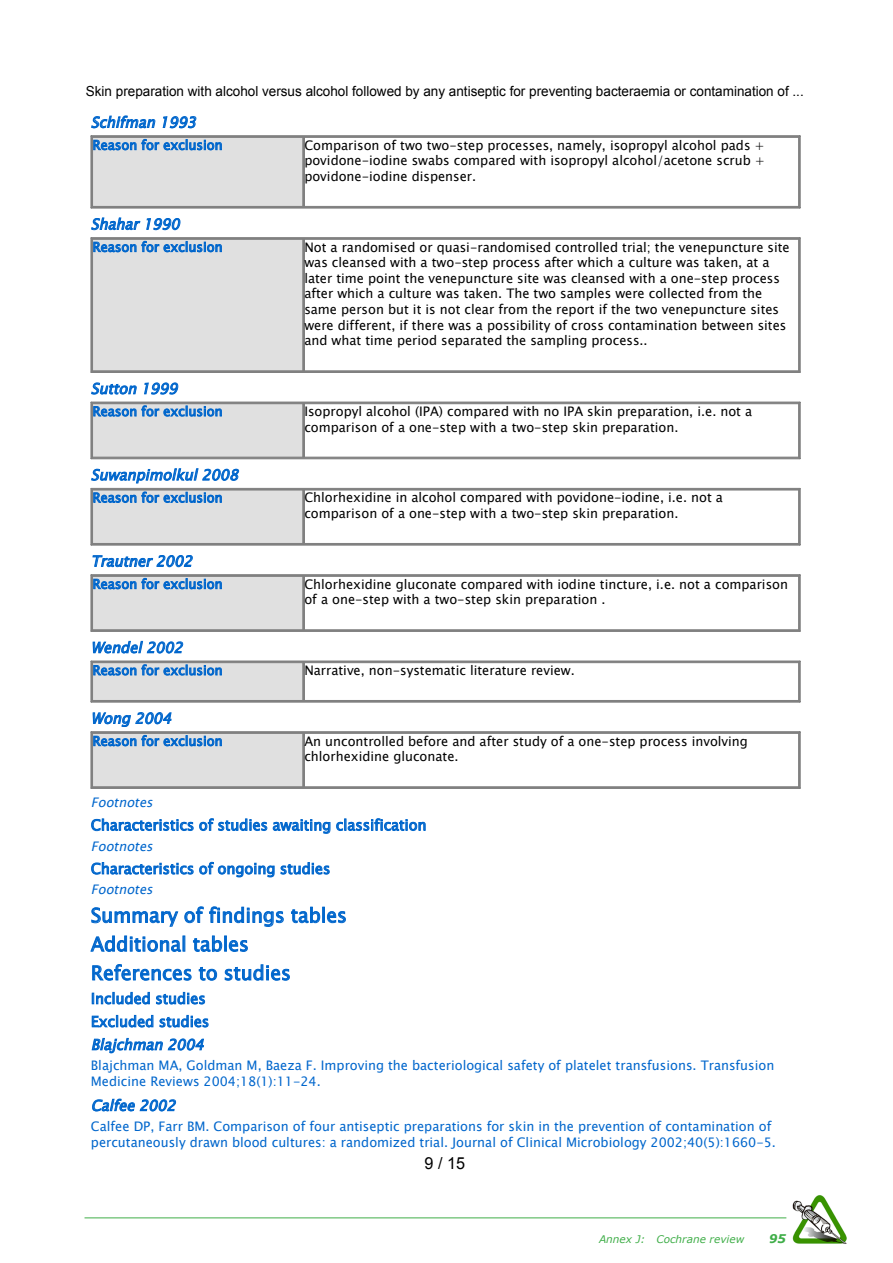
<style>
.page{position:relative;width:893px;height:1263px;background:#fff}
.page>*{position:absolute;margin:0;border:0;box-sizing:border-box;transform-origin:0 0}
.t1{font:19.8px/28.8px "PD4 ML Lucida Sans Unicode";color:#06c}
.t2{font:16.65px "Arial";color:#000}
.t3{font:14.85px/23px "PD4 ML Lucida Sans Unicode";color:#06c}
.t4{font:italic 14.85px "PD4 ML Lucida Sans Unicode";color:#06c}
.t5{font:13.8px "Arial";color:#000}
.t6{font:13.2px/15.6px "PD4 ML Lucida Sans Unicode";color:#000}
.t7{font:13.2px/15.6px "PD4 ML Lucida Sans Unicode";color:#06c}
.t8{font:italic 13.2px "PD4 ML Lucida Sans Unicode";color:#06c}
.t9{font:italic 700 12px "Verdana";color:#40ae49}
.t10{font:italic 10.5px "Verdana";color:#40ae49}
.s1{font-style:italic}
</style>
<div class="page">
<hr style="left:85px;top:1217px;width:701px;height:1px;background:#40ae49">
<img style="left:793px;top:1195px;width:54px;height:49px">
<svg style="left:91px;top:116px;width:64px;height:12px"></svg>
<svg style="left:163px;top:116px;width:33px;height:12px"></svg>
<svg style="left:90px;top:135px;width:711px;height:74px"></svg>
<svg style="left:91px;top:218px;width:49px;height:12px"></svg>
<svg style="left:147px;top:218px;width:33px;height:12px"></svg>
<svg style="left:90px;top:237px;width:711px;height:136px"></svg>
<svg style="left:91px;top:383px;width:46px;height:11px"></svg>
<svg style="left:144px;top:383px;width:34px;height:11px"></svg>
<svg style="left:90px;top:401px;width:711px;height:59px"></svg>
<svg style="left:90px;top:468px;width:711px;height:78px"></svg>
<svg style="left:93px;top:555px;width:100px;height:12px"></svg>
<svg style="left:90px;top:574px;width:711px;height:58px"></svg>
<svg style="left:93px;top:641px;width:90px;height:12px"></svg>
<svg style="left:90px;top:660px;width:711px;height:43px"></svg>
<svg style="left:90px;top:712px;width:711px;height:77px"></svg>
<svg style="left:91px;top:819px;width:102px;height:12px"></svg>
<svg style="left:199px;top:818px;width:68px;height:13px"></svg>
<svg style="left:273px;top:819px;width:57px;height:15px"></svg>
<svg style="left:336px;top:818px;width:89px;height:13px"></svg>
<svg style="left:91px;top:862px;width:102px;height:12px"></svg>
<svg style="left:199px;top:862px;width:75px;height:15px"></svg>
<svg style="left:281px;top:862px;width:48px;height:12px"></svg>
<svg style="left:92px;top:907px;width:86px;height:20px"></svg>
<svg style="left:185px;top:907px;width:99px;height:20px"></svg>
<svg style="left:291px;top:907px;width:29px;height:16px"></svg>
<div style="left:322px;top:907px;width:3px;height:15px;border:1px solid #06c"></div>
<svg style="left:327px;top:911px;width:19px;height:12px"></svg>
<svg style="left:91px;top:936px;width:94px;height:16px"></svg>
<svg style="left:193px;top:936px;width:29px;height:16px"></svg>
<div style="left:224px;top:936px;width:3px;height:15px;border:1px solid #06c"></div>
<svg style="left:229px;top:940px;width:19px;height:12px"></svg>
<svg style="left:92px;top:964px;width:99px;height:16px"></svg>
<svg style="left:199px;top:967px;width:18px;height:13px"></svg>
<svg style="left:225px;top:964px;width:65px;height:16px"></svg>
<svg style="left:92px;top:992px;width:58px;height:12px"></svg>
<svg style="left:156px;top:992px;width:49px;height:12px"></svg>
<svg style="left:92px;top:1015px;width:61px;height:12px"></svg>
<svg style="left:160px;top:1015px;width:48px;height:12px"></svg>
<svg style="left:92px;top:1038px;width:112px;height:15px"></svg>
<svg style="left:92px;top:1099px;width:84px;height:12px"></svg>
<p class="t5" style="left:86px;top:82px;width:719px">Skin preparation with alcohol versus alcohol followed by any antiseptic for preventing bacteraemia or contamination of ...</p>
<p class="t4" style="left:91px;top:110px;width:111px">Schifman 1993</p>
<p class="t7" style="left:93px;top:137px;width:132px">Reason for exclusion</p>
<p class="t6" style="left:304px;top:137px;width:462px;text-align:justify">Comparison of two two-step processes, namely, isopropyl alcohol pads + povidone-iodine swabs compared with isopropyl alcohol/acetone scrub + povidone-iodine dispenser.</p>
<p class="t4" style="left:91px;top:212px;width:95px">Shahar 1990</p>
<p class="t7" style="left:93px;top:239px;width:132px">Reason for exclusion</p>
<p class="t6" style="left:304px;top:239px;width:487px">Not a randomised or quasi-randomised controlled trial; the venepuncture site was cleansed with a two-step process after which a culture was taken, at a later time point the venepuncture site was cleansed with a one-step process after which a culture was taken. The two samples were collected from the same person but it is not clear from the report if the two venepuncture sites were different, if there was a possibility of cross contamination between sites and what time period separated the sampling process..</p>
<p class="t4" style="left:91px;top:377px;width:93px">Sutton 1999</p>
<p class="t7" style="left:93px;top:404px;width:132px">Reason for exclusion</p>
<p class="t6" style="left:304px;top:404px;width:449px">Isopropyl alcohol (IPA) compared with no IPA skin preparation, i.e. not a comparison of a one-step with a two-step skin preparation.</p>
<p class="t4" style="left:91px;top:463px;width:154px">Suwanpimolkul 2008</p>
<p class="t7" style="left:93px;top:490px;width:132px">Reason for exclusion</p>
<p class="t6" style="left:304px;top:490px;width:420px">Chlorhexidine in alcohol compared with povidone-iodine, i.e. not a comparison of a one-step with a two-step skin preparation.</p>
<p class="t4" style="left:91px;top:549px;width:108px">Trautner 2002</p>
<p class="t7" style="left:93px;top:576px;width:132px">Reason for exclusion</p>
<p class="t6" style="left:304px;top:576px;width:485px">Chlorhexidine gluconate compared with iodine tincture, i.e. not a comparison of a one-step with a two-step skin preparation .</p>
<p class="t4" style="left:91px;top:636px;width:98px">Wendel 2002</p>
<p class="t7" style="left:93px;top:662px;width:132px">Reason for exclusion</p>
<p class="t6" style="left:304px;top:662px;width:272px">Narrative, non-systematic literature review.</p>
<p class="t4" style="left:91px;top:706px;width:87px">Wong 2004</p>
<p class="t7" style="left:93px;top:733px;width:132px">Reason for exclusion</p>
<p class="t6" style="left:304px;top:733px;width:445px">An uncontrolled before and after study of a one-step process involving chlorhexidine gluconate.</p>
<p class="t8" style="left:91px;top:792px;width:68px">Footnotes</p>
<p class="t3" style="left:91px;top:814px;width:337px">Characteristics of studies awaiting classification</p>
<p class="t8" style="left:91px;top:836px;width:68px">Footnotes</p>
<p class="t3" style="left:91px;top:857px;width:241px">Characteristics of ongoing studies</p>
<p class="t8" style="left:91px;top:879px;width:68px">Footnotes</p>
<p class="t1" style="left:91px;top:901px;width:257px">Summary of findings tables<br>Additional tables<br>References to studies</p>
<p class="t3" style="left:91px;top:987px;width:120px">Included studies<br>Excluded studies<br><span class="s1">Blajchman 2004</span></p>
<p class="t7" style="left:91px;top:1058px;width:685px">Blajchman MA, Goldman M, Baeza F. Improving the bacteriological safety of platelet transfusions. Transfusion<br>Medicine Reviews 2004;18(1):11-24.</p>
<p class="t4" style="left:91px;top:1094px;width:91px">Calfee 2002</p>
<p class="t7" style="left:91px;top:1119px;width:686px">Calfee DP, Farr BM. Comparison of four antiseptic preparations for skin in the prevention of contamination of percutaneously drawn blood cultures: a randomized trial. Journal of Clinical Microbiology 2002;40(5):1660-5.</p>
<p class="t2" style="left:425px;top:1152px;width:42px">9 / 15</p>
<p class="t10" style="left:599px;top:1233px;width:147px">Annex J: Cochrane review</p>
<p class="t9" style="left:769px;top:1231px;width:19px">95</p>
</div>
